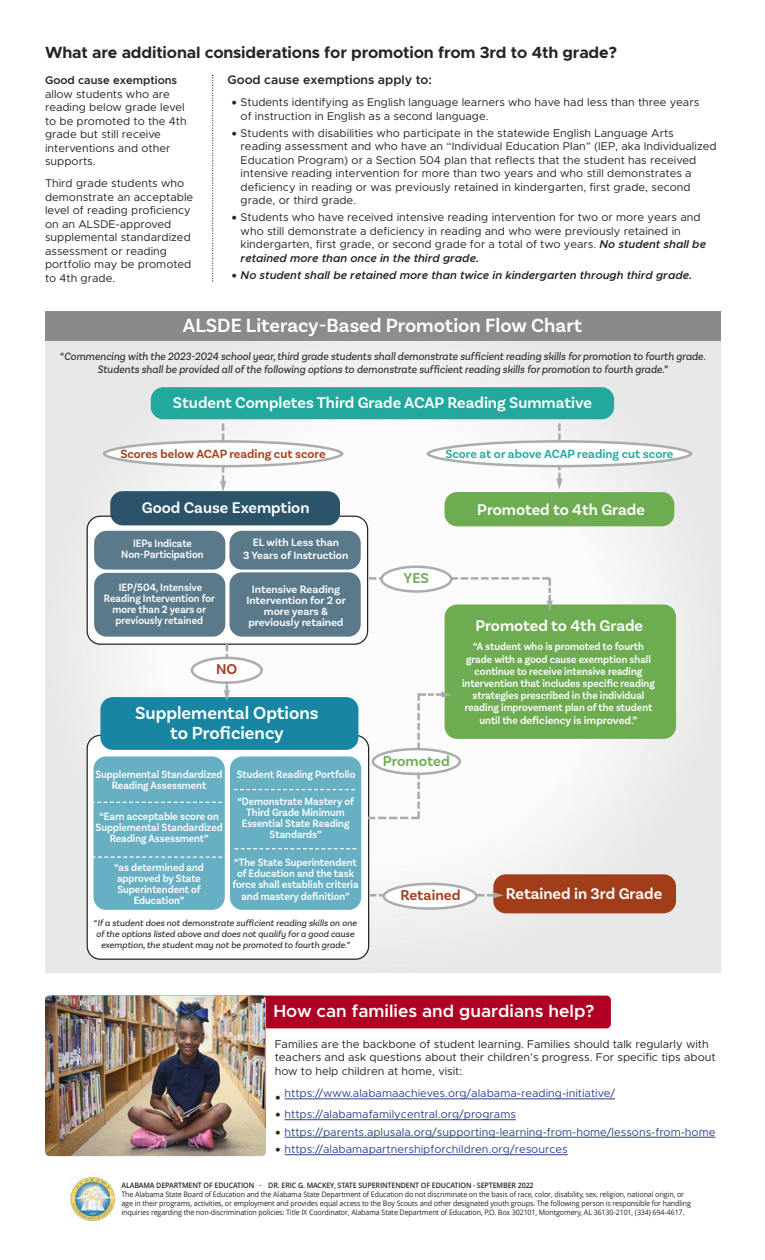
<style>
.page{position:relative;width:765px;height:1260px;background:#fff}
.page>*{position:absolute;margin:0;border:0;box-sizing:border-box;transform-origin:0 0}
.t1{font:600 20.12px "Basic Sans";color:#fff}
.t2{font:600 18.38px/20px "Basic Sans";color:#fff;text-align:center}
.t3{font:600 17.5px "Metropolis";color:#fff}
.t4{font:600 16.25px "Basic Sans";color:#fff}
.t5{font:700 16.25px "Metropolis";letter-spacing:-.01em;color:#262424}
.t6{font:600 15px "Basic Sans";color:#6eac51}
.t7{font:600 15px "Basic Sans";color:#a23d1a}
.t8{font:600 12.5px "Basic Sans";color:#22a89d}
.t9{font:600 12.5px "Basic Sans";color:#a23d1a}
.t10{font:600 12.5px "Metropolis";color:#262424}
.t11{font:11.25px/13.5px "Metropolis";color:#262424}
.t12{font:italic 11.25px/13.5px "Basic Sans";color:#262424;text-align:center;scale:.95 1}
.t13{font:11.25px "Metropolis";color:#32428b}
.t14{font:italic 600 11.25px "Metropolis";color:#262424}
.t15{font:600 11.25px "Metropolis";color:#262424}
.t16{font:600 11.12px/11.1px "Basic Sans";color:#fff;text-align:center;scale:.92 1}
.t17{font:600 11.12px/11.1px "Basic Sans";color:#fff;text-align:center}
.t18{font:italic 9.25px/11.1px "Basic Sans";color:#262424;text-align:center}
.t19{font:7.5px/9px "Open Sans";letter-spacing:-.015em;color:#262424;scale:.95 1}
.t20{font:600 7.5px "Open Sans";letter-spacing:-.015em;color:#262424;scale:.95 1}
.s1{font-family:"Lucida Grande"}
.s2{font-weight:600;font-style:italic}
.s3{font-family:"Lucida Grande";font-weight:400;font-style:normal}
.s4{font-family:"Lucida Grande";color:#262424}
</style>
<div class="page">
<img style="left:45px;top:312px;width:675px;height:661px">
<svg style="left:87px;top:819px;width:282px;height:141px"></svg>
<div style="left:110px;top:491px;width:230px;height:34px;background:#2b546a;border-radius:12px"></div>
<div style="left:445px;top:492px;width:229px;height:34px;background:#6eac51;border-radius:12px"></div>
<div style="left:445px;top:604px;width:231px;height:135px;background:#6eac51;border-radius:12px"></div>
<div style="left:493px;top:874px;width:183px;height:39px;background:#a23d1a;border-radius:12px"></div>
<div style="left:94px;top:756px;width:131px;height:154px;background:#67afc2;border-radius:12px"></div>
<svg style="left:103px;top:423px;width:240px;height:69px"></svg>
<svg style="left:369px;top:883px;width:135px;height:27px"></svg>
<svg style="left:92px;top:856px;width:130px;height:2px"></svg>
<div style="left:230px;top:756px;width:131px;height:154px;background:#67afc2;border-radius:13px"></div>
<svg style="left:235px;top:848px;width:121px;height:1px"></svg>
<svg style="left:87px;top:516px;width:466px;height:303px"></svg>
<img style="left:70px;top:1175px;width:47px;height:46px">
<div style="left:151px;top:387px;width:463px;height:32px;background:#22a89d;border-radius:13px"></div>
<div style="left:45px;top:996px;width:566px;height:32px;background:#af0024;border-radius:4px"></div>
<hr style="left:285px;top:1099px;width:330px;height:1px;background:#32428b">
<hr style="left:285px;top:1120px;width:231px;height:1px;background:#32428b">
<hr style="left:285px;top:1137px;width:430px;height:1px;background:#32428b">
<hr style="left:285px;top:1155px;width:283px;height:1px;background:#32428b">
<img style="left:45px;top:996px;width:221px;height:160px;border-radius:5px">
<svg style="left:427px;top:423px;width:265px;height:67px"></svg>
<svg style="left:212px;top:75px;width:1px;height:207px"></svg>
<h3 class="t5" style="left:45px;top:47px;width:573px">What are additional considerations for promotion from 3rd to 4th grade?</h3>
<p class="t15" style="left:45px;top:77px;width:134px">Good cause exemptions</p>
<p class="t11" style="left:45px;top:88px;width:143px">allow students who are reading below grade level to be promoted to the 4th grade but still receive interventions and other supports.</p>
<p class="t11" style="left:45px;top:178px;width:150px">Third grade students who demonstrate an acceptable level of reading proficiency on an ALSDE-approved supplemental standardized assessment or reading portfolio may be promoted to 4th grade.</p>
<p class="t10" style="left:228px;top:75px;width:206px">Good cause exemptions apply to:</p>
<p class="t11" style="left:241px;top:96px;width:460px;text-indent:-10px"><span class="s1">•</span> Students identifying as English language learners who have had less than three years of instruction in English as a second language.</p>
<p class="t11" style="left:241px;top:127px;width:478px;text-indent:-10px"><span class="s1">•</span> Students with disabilities who participate in the statewide English Language Arts reading assessment and who have an “Individual Education Plan” (IEP, aka Individualized Education Program) or a Section 504 plan that reflects that the student has received intensive reading intervention for more than two years and who still demonstrates a deficiency in reading or was previously retained in kindergarten, first grade, second grade, or third grade.</p>
<p class="t11" style="left:241px;top:211px;width:467px;text-indent:-10px"><span class="s1">•</span> Students who have received intensive reading intervention for two or more years and who still demonstrate a deficiency in reading and who were previously retained in kindergarten, first grade, or second grade for a total of two years. <span class="s2">No student shall be retained more than once in the third grade.</span></p>
<p class="t14" style="left:231px;top:271px;width:463px"><span class="s3">•</span> No student shall be retained more than twice in kindergarten through third grade.</p>
<h1 class="t1" style="left:183px;top:318px;width:401px">ALSDE Literacy-Based Promotion Flow Chart</h1>
<p class="t12" style="left:60px;top:350px;width:681px">“Commencing with the 2023-2024 school year, third grade students shall demonstrate sufficient reading skills for promotion to fourth grade.<br>Students shall be provided all of the following options to demonstrate sufficient reading skills for promotion to fourth grade.”</p>
<h3 class="t4" style="left:173px;top:397px;width:420px">Student Completes Third Grade ACAP Reading Summative</h3>
<p class="t9" style="left:120px;top:449px;width:207px">Scores below ACAP reading cut score</p>
<h3 class="t4" style="left:142px;top:501px;width:169px">Good Cause Exemption</h3>
<p class="t16" style="left:121px;top:539px;width:91px">IEPs Indicate<br>Non-Participation</p>
<p class="t17" style="left:243px;top:536px;width:107px;line-height:13.4px">EL with Less than<br>3 Years of Instruction</p>
<p class="t16" style="left:104px;top:582px;width:122px">IEP/504, Intensive<br>Reading Intervention for more than 2 years or previously retained</p>
<p class="t17" style="left:246px;top:584px;width:101px">Intensive Reading<br>Intervention for 2 or more years &amp; previously retained</p>
<h3 class="t7" style="left:216px;top:663px;width:23px">NO</h3>
<h2 class="t2" style="left:135px;top:705px;width:185px">Supplemental Options to Proficiency</h2>
<p class="t16" style="left:95px;top:770px;width:140px">Supplemental Standardized<br>Reading Assessment</p>
<p class="t16" style="left:96px;top:812px;width:140px">“Earn acceptable score on<br>Supplemental Standardized<br>Reading Assessment”</p>
<p class="t16" style="left:114px;top:863px;width:99px">“as determined and approved by State<br>Superintendent of<br>Education”</p>
<p class="t16" style="left:237px;top:769px;width:130px">Student Reading Portfolio</p>
<p class="t16" style="left:237px;top:796px;width:128px">“Demonstrate Mastery of<br>Third Grade Minimum<br>Essential State Reading<br>Standards”</p>
<p class="t16" style="left:232px;top:858px;width:139px">“The State Superintendent of Education and the task force shall establish criteria and mastery definition”</p>
<p class="t18" style="left:94px;top:918px;width:264px">“If a student does not demonstrate sufficient reading skills on one of the options listed above and does not qualify for a good cause exemption, the student may not be promoted to fourth grade.”</p>
<p class="t8" style="left:445px;top:449px;width:230px">Score at or above ACAP reading cut score</p>
<h3 class="t4" style="left:477px;top:503px;width:169px">Promoted to 4th Grade</h3>
<h3 class="t6" style="left:404px;top:572px;width:27px">YES</h3>
<h3 class="t6" style="left:383px;top:756px;width:68px">Promoted</h3>
<h3 class="t4" style="left:475px;top:619px;width:169px">Promoted to 4th Grade</h3>
<p class="t16" style="left:462px;top:641px;width:211px;line-height:12.2px">“A student who is promoted to fourth grade with a good cause exemption shall continue to receive intensive reading intervention that includes specific reading strategies prescribed in the individual reading improvement plan of the student until the deficiency is improved.”</p>
<h3 class="t7" style="left:400px;top:889px;width:62px">Retained</h3>
<h3 class="t4" style="left:506px;top:887px;width:158px">Retained in 3rd Grade</h3>
<h3 class="t3" style="left:273px;top:1005px;width:322px">How can families and guardians help?</h3>
<p class="t11" style="left:275px;top:1038px;width:442px">Families are the backbone of student learning. Families should talk regularly with teachers and ask questions about their children’s progress. For specific tips about how to help children at home, visit:</p>
<p class="t13" style="left:275px;top:1089px;width:342px"><span class="s4">•</span> https://www.alabamaachieves.org/alabama-reading-initiative/</p>
<p class="t13" style="left:275px;top:1110px;width:243px"><span class="s4">•</span> https://alabamafamilycentral.org/programs</p>
<p class="t13" style="left:275px;top:1128px;width:442px"><span class="s4">•</span> https://parents.aplusala.org/supporting-learning-from-home/lessons-from-home</p>
<p class="t13" style="left:275px;top:1145px;width:295px"><span class="s4">•</span> https://alabamapartnershipforchildren.org/resources</p>
<p class="t20" style="left:121px;top:1180px;width:435px">ALABAMA DEPARTMENT OF EDUCATION · DR. ERIC G. MACKEY, STATE SUPERINTENDENT OF EDUCATION · SEPTEMBER 2022</p>
<p class="t19" style="left:121px;top:1190px;width:601px">The Alabama State Board of Education and the Alabama State Department of Education do not discriminate on the basis of race, color, disability, sex, religion, national origin, or age in their programs, activities, or employment and provides equal access to the Boy Scouts and other designated youth groups. The following person is responsible for handling inquiries regarding the non-discrimination policies: Title IX Coordinator, Alabama State Department of Education, P.O. Box 302101, Montgomery, AL 36130-2101, (334) 694-4617.</p>
</div>
